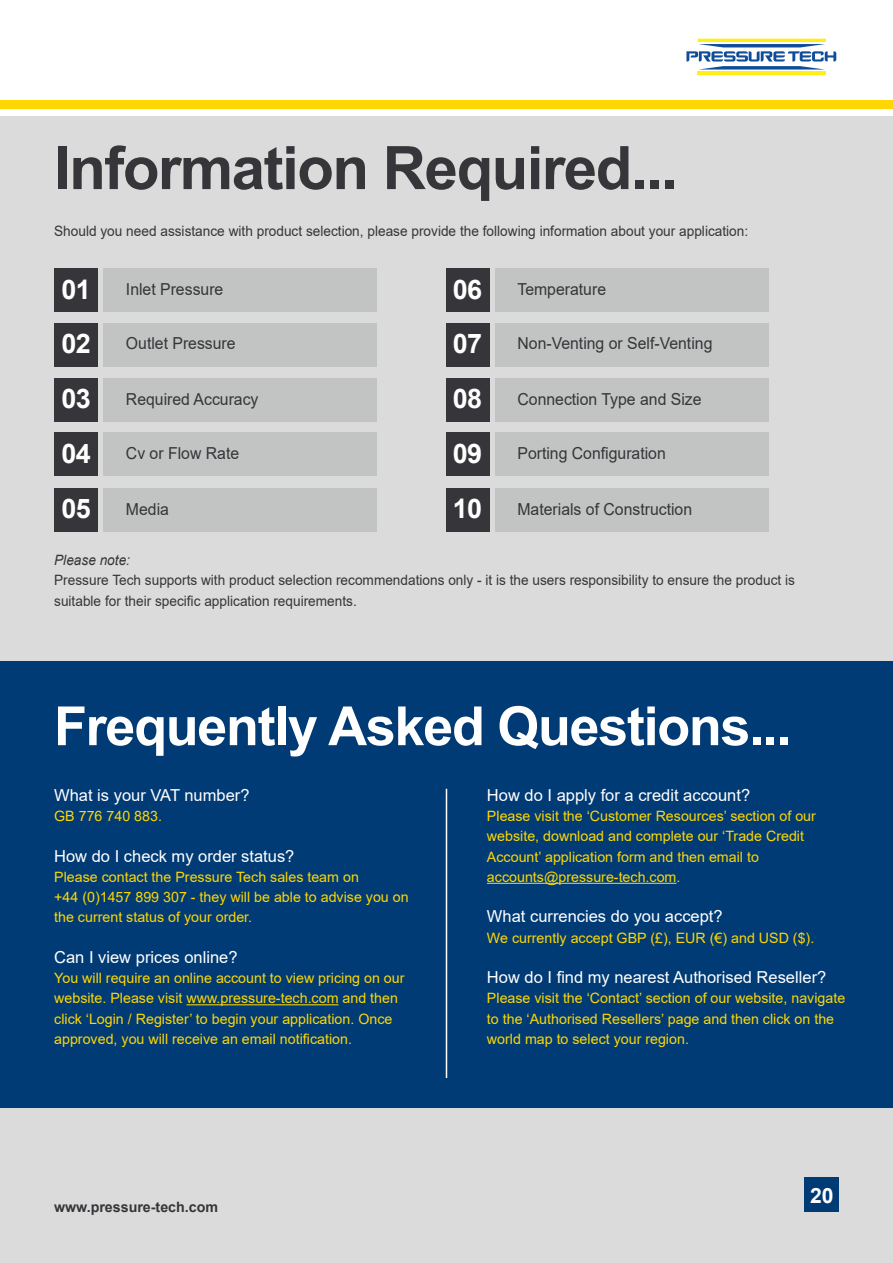
<style>
.page{position:relative;width:893px;height:1263px;background:#fff}
.page>*{position:absolute;margin:0;border:0;box-sizing:border-box;transform-origin:0 0}
.t1{font:700 60px "Arial";letter-spacing:-.025em;color:#363539}
.t2{font:700 54px "Arial";letter-spacing:-.025em;color:#fff}
.t3{font:700 27px "Arial";letter-spacing:-.025em;color:#fff}
.t4{font:700 21px "Arial";color:#fff}
.t5{font:16.5px "Arial";color:#363539;scale:.96 1}
.t6{font:16.5px "Arial";color:#fff}
.t7{font:14.25px/20.2px "Arial";color:#fed702}
.t8{font:14.25px/20.2px "Arial";color:#363539;scale:.96 1}
.t9{font:700 14.25px "Arial";color:#363539}
.t10{font:italic 14.25px "Arial";color:#363539;scale:.96 1}
</style>
<div class="page">
<div style="left:0;top:100px;width:893px;height:8px;background:#fed702"></div>
<div style="left:0;top:116px;width:893px;height:1147px;background:#dadbda"></div>
<div style="left:0;top:661px;width:893px;height:447px;background:#003b75"></div>
<hr style="left:186px;top:1004px;width:153px;height:1px;background:#fed702">
<hr style="left:487px;top:883px;width:189px;height:1px;background:#fed702">
<hr style="left:446px;top:789px;width:1px;height:289px;background:#fff">
<div style="left:54px;top:268px;width:44px;height:44px;background:#363539"></div>
<div style="left:103px;top:268px;width:274px;height:44px;background:#c2c3c3"></div>
<div style="left:54px;top:323px;width:44px;height:43px;background:#363539"></div>
<div style="left:103px;top:323px;width:274px;height:43px;background:#c2c3c3"></div>
<div style="left:54px;top:378px;width:44px;height:44px;background:#363539"></div>
<div style="left:103px;top:378px;width:274px;height:44px;background:#c2c3c3"></div>
<div style="left:54px;top:432px;width:44px;height:44px;background:#363539"></div>
<div style="left:103px;top:432px;width:274px;height:44px;background:#c2c3c3"></div>
<div style="left:54px;top:488px;width:44px;height:44px;background:#363539"></div>
<div style="left:103px;top:488px;width:274px;height:44px;background:#c2c3c3"></div>
<div style="left:446px;top:268px;width:43px;height:44px;background:#363539"></div>
<div style="left:495px;top:268px;width:274px;height:44px;background:#c2c3c3"></div>
<div style="left:446px;top:323px;width:43px;height:43px;background:#363539"></div>
<div style="left:495px;top:323px;width:274px;height:43px;background:#c2c3c3"></div>
<div style="left:446px;top:378px;width:43px;height:44px;background:#363539"></div>
<div style="left:495px;top:378px;width:274px;height:44px;background:#c2c3c3"></div>
<div style="left:446px;top:432px;width:43px;height:44px;background:#363539"></div>
<div style="left:495px;top:432px;width:274px;height:44px;background:#c2c3c3"></div>
<div style="left:446px;top:488px;width:43px;height:44px;background:#363539"></div>
<div style="left:495px;top:488px;width:274px;height:44px;background:#c2c3c3"></div>
<div style="left:805px;top:1178px;width:34px;height:34px;background:#003b75"></div>
<svg style="left:686px;top:39px;width:150px;height:31px"></svg>
<hr style="left:698px;top:72px;width:128px;height:3px;background:#ffef16">
<h1 class="t1" style="left:54px;top:126px;width:625px">Information Required...</h1>
<p class="t8" style="left:54px;top:221px;width:724px">Should you need assistance with product selection, please provide the following information about your application:</p>
<h3 class="t3" style="left:61px;top:270px;width:31px">01</h3>
<p class="t5" style="left:126px;top:278px;width:103px">Inlet Pressure</p>
<h3 class="t3" style="left:61px;top:324px;width:31px">02</h3>
<p class="t5" style="left:126px;top:332px;width:116px">Outlet Pressure</p>
<h3 class="t3" style="left:61px;top:380px;width:31px">03</h3>
<p class="t5" style="left:126px;top:387px;width:140px">Required Accuracy</p>
<h3 class="t3" style="left:61px;top:434px;width:31px">04</h3>
<p class="t5" style="left:126px;top:442px;width:119px">Cv or Flow Rate</p>
<h3 class="t3" style="left:61px;top:490px;width:31px">05</h3>
<p class="t5" style="left:126px;top:497px;width:46px">Media</p>
<h3 class="t3" style="left:453px;top:270px;width:31px">06</h3>
<p class="t5" style="left:517px;top:278px;width:94px">Temperature</p>
<h3 class="t3" style="left:453px;top:324px;width:31px">07</h3>
<p class="t5" style="left:517px;top:332px;width:205px">Non-Venting or Self-Venting</p>
<h3 class="t3" style="left:453px;top:380px;width:31px">08</h3>
<p class="t5" style="left:517px;top:387px;width:193px">Connection Type and Size</p>
<h3 class="t3" style="left:453px;top:434px;width:31px">09</h3>
<p class="t5" style="left:517px;top:442px;width:156px">Porting Configuration</p>
<h3 class="t3" style="left:453px;top:490px;width:31px">10</h3>
<p class="t5" style="left:517px;top:497px;width:184px">Materials of Construction</p>
<p class="t10" style="left:54px;top:551px;width:81px">Please note:</p>
<p class="t8" style="left:54px;top:570px;width:773px">Pressure Tech supports with product selection recommendations only - it is the users responsibility to ensure the product is suitable for their specific application requirements.</p>
<h2 class="t2" style="left:54px;top:688px;width:739px">Frequently Asked Questions...</h2>
<p class="t6" style="left:54px;top:784px;width:197px">What is your VAT number?</p>
<p class="t7" style="left:54px;top:806px;width:109px">GB 776 740 883.</p>
<p class="t6" style="left:54px;top:844px;width:242px">How do I check my order status?</p>
<p class="t7" style="left:54px;top:866px;width:356px">Please contact the Pressure Tech sales team on<br>+44 (0)1457 899 307 - they will be able to advise you on the current status of your order.</p>
<p class="t6" style="left:54px;top:946px;width:185px">Can I view prices online?</p>
<p class="t7" style="left:54px;top:968px;width:352px">You will require an online account to view pricing on our website. Please visit www.pressure-tech.com and then click ‘Login / Register’ to begin your application. Once approved, you will receive an email notification.</p>
<p class="t6" style="left:487px;top:784px;width:265px">How do I apply for a credit account?</p>
<p class="t7" style="left:487px;top:806px;width:330px">Please visit the ‘Customer Resources’ section of our website, download and complete our ‘Trade Credit Account’ application form and then email to accounts@pressure-tech.com.</p>
<p class="t6" style="left:487px;top:905px;width:237px">What currencies do you accept?</p>
<p class="t7" style="left:487px;top:927px;width:329px">We currently accept GBP (£), EUR (€) and USD ($).</p>
<p class="t6" style="left:487px;top:966px;width:341px">How do I find my nearest Authorised Reseller?</p>
<p class="t7" style="left:487px;top:988px;width:360px">Please visit the ‘Contact’ section of our website, navigate to the ‘Authorised Resellers’ page and then click on the world map to select your region.</p>
<p class="t9" style="left:54px;top:1197px;width:166px">www.pressure-tech.com</p>
<h3 class="t4" style="left:810px;top:1180px;width:25px">20</h3>
<h3 class="t4" style="left:822px;top:1180px;width:13px">2</h3>
</div>
